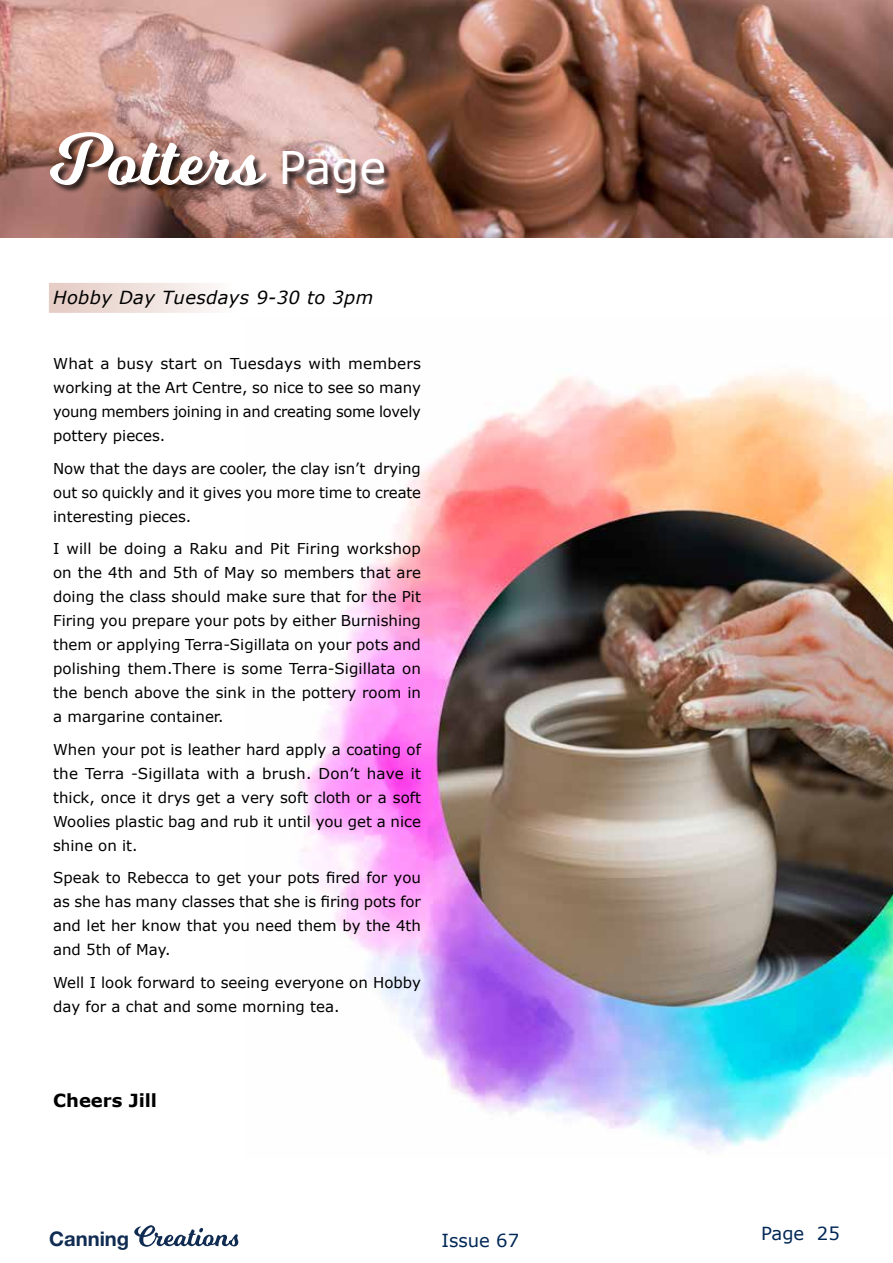
<style>
.page{position:relative;width:893px;height:1263px;background:#fff}
.page>*{position:absolute;margin:0;border:0;box-sizing:border-box;transform-origin:0 0}
.t1{font:72px "Milkshake";letter-spacing:.02em;color:#fff}
.t2{font:700 20.25px "Helvetica Neue LT Std";color:#112c52}
.t3{font:italic 18px "Verdana";letter-spacing:.02em;color:#000}
.t4{font:18px "Verdana";color:#002856}
.t5{font:700 18px "Verdana";color:#000}
.t6{font:15px/24px "Verdana";color:#000;text-align:justify}
.s1{font-family:"Verdana";font-size:45px}
</style>
<div class="page">
<svg style="left:134px;top:1225px;width:104px;height:22px"></svg>
<img style="left:298px;top:372px;width:595px;height:776px">
<img style="left:0;top:0;width:893px;height:237px">
<div style="left:50px;top:132px;width:343px;height:70px;background:#000;opacity:.75"></div>
<svg style="left:49px;top:283px;width:164px;height:30px;background:#eedfda"></svg>
<h1 class="t1" style="left:50px;top:109px;width:338px">Potters <span class="s1">Page</span></h1>
<p class="t3" style="left:53px;top:285px;width:322px">Hobby Day Tuesdays 9-30 to 3pm</p>
<p class="t6" style="left:53px;top:352px;width:369px">What a busy start on Tuesdays with members working at the Art Centre, so nice to see so many young members joining in and creating some lovely pottery pieces.</p>
<p class="t6" style="left:53px;top:456px;width:369px">Now that the days are cooler, the clay isn’t drying out so quickly and it gives you more time to create interesting pieces.</p>
<p class="t6" style="left:53px;top:537px;width:369px">I will be doing a Raku and Pit Firing workshop on the 4th and 5th of May so members that are doing the class should make sure that for the Pit Firing you prepare your pots by either Burnishing them or applying Terra-Sigillata on your pots and polishing them.There is some Terra-Sigillata on the bench above the sink in the pottery room in a margarine container.</p>
<p class="t6" style="left:53px;top:737px;width:369px">When your pot is leather hard apply a coating of the Terra -Sigillata with a brush. Don’t have it thick, once it drys get a very soft cloth or a soft Woolies plastic bag and rub it until you get a nice shine on it.</p>
<p class="t6" style="left:53px;top:866px;width:369px">Speak to Rebecca to get your pots fired for you as she has many classes that she is firing pots for and let her know that you need them by the 4th and 5th of May.</p>
<p class="t6" style="left:53px;top:970px;width:369px">Well I look forward to seeing everyone on Hobby day for a chat and some morning tea.</p>
<p class="t5" style="left:53px;top:1088px;width:105px">Cheers Jill</p>
<h2 class="t2" style="left:49px;top:1226px;width:82px">Canning</h2>
<p class="t4" style="left:441px;top:1228px;width:79px">Issue 67</p>
<p class="t4" style="left:761px;top:1221px;width:80px">Page 25</p>
</div>
